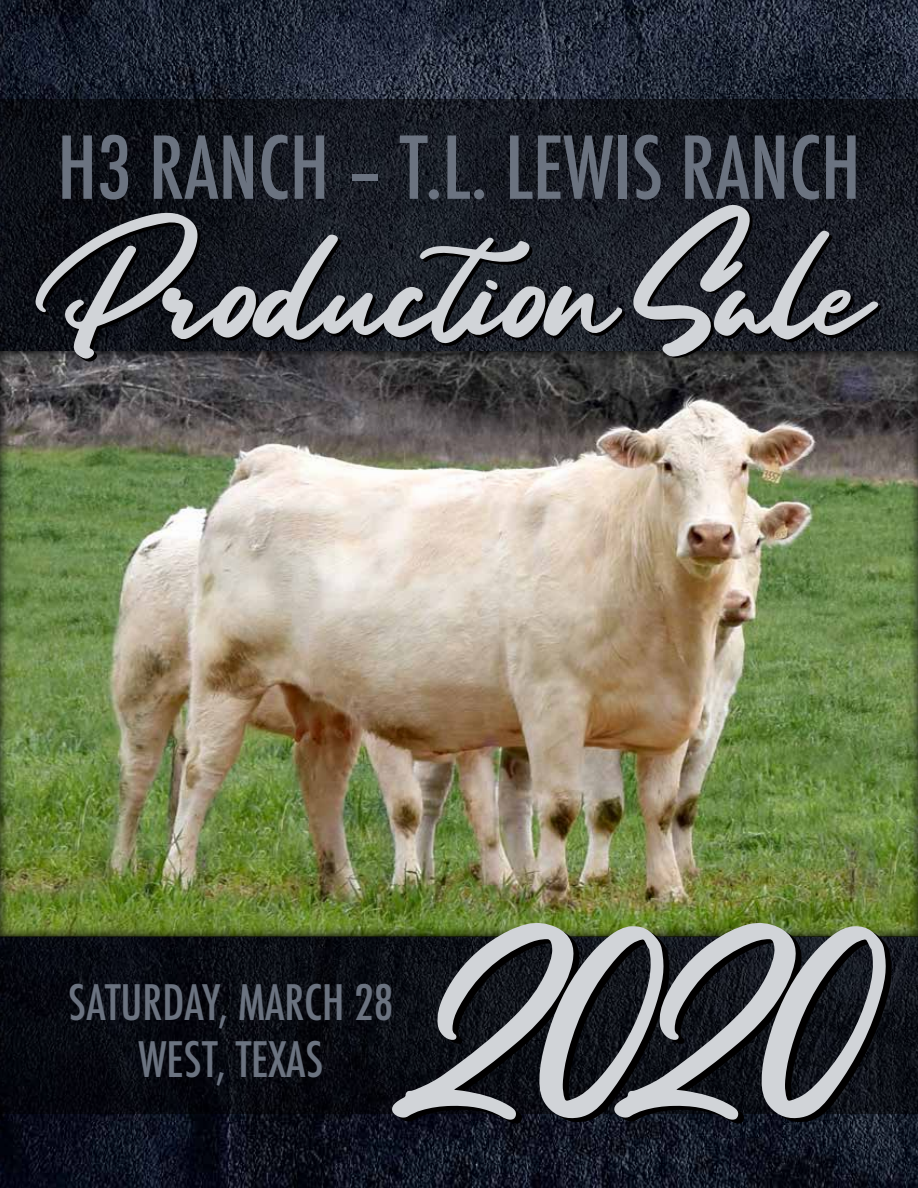
<style>
.page{position:relative;width:918px;height:1188px;background:#fff}
.page>*{position:absolute;margin:0;border:0;box-sizing:border-box;transform-origin:0 0}
.t1{font:119.25px "Sandiego";color:#d1d4d8;scale:.9 1}
.t2{font:87.6px "Sandiego";letter-spacing:-.025em;color:#d1d4d8;scale:.85 1}
.t3{font:500 condensed 84px "Futura";color:#6b7380}
.t4{font:500 condensed 47.55px/57px "Futura";color:#6b7380;text-align:center}
.s1{font-size:96.3px}
</style>
<div class="page">
<img style="left:0;top:0;width:918px;height:1188px">
<div style="left:0;top:350px;width:918px;height:588px;background:#000;opacity:.85"></div>
<svg style="left:0;top:99px;width:918px;height:252px;background:#161921"></svg>
<svg style="left:0;top:937px;width:918px;height:177px;background:#0c0f16"></svg>
<h3 class="t3" style="left:57px;top:114px;width:804px">H3 RANCH – T.L. LEWIS RANCH</h3>
<h2 class="t2" style="left:37px;top:267px;width:980px">Production <span class="s1">S</span>ale</h2>
<h1 class="t1" style="left:393px;top:1006px;width:530px">2020</h1>
<p class="t4" style="left:68px;top:974px;width:327px">SATURDAY, MARCH 28<br>WEST, TEXAS</p>
</div>
